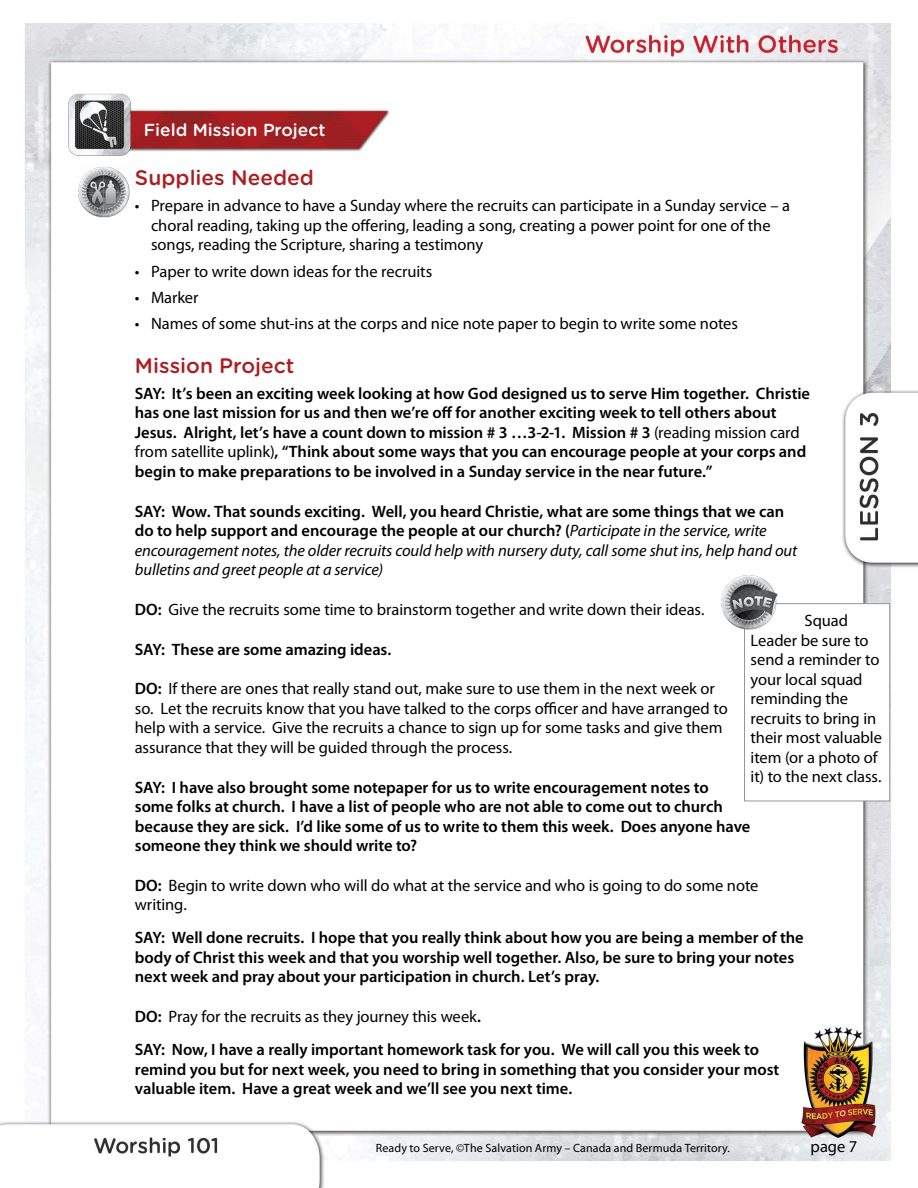
<style>
.page{position:relative;width:918px;height:1188px;background:#fff}
.page>*{position:absolute;margin:0;border:0;box-sizing:border-box;transform-origin:0 0}
.t1{font:500 21px "Gotham Rounded";color:#ab1f23}
.t2{font:500 17.4px "Gotham Rounded";color:#fff}
.t3{font:600 16.5px/19.5px "Myriad Pro";color:#000}
.t4{font:16.5px/19.5px "Myriad Pro";letter-spacing:-.005em;color:#000}
.t5{font:italic 16.5px/19.5px "Myriad Pro";letter-spacing:-.005em;color:#000}
.t6{font:12px "Myriad Pro";letter-spacing:.01em;color:#000}
.s1{font-weight:400}
.s2{font-weight:600;font-style:normal}
.s3{font-weight:600}
</style>
<div class="page">
<img style="left:0;top:23px;width:918px;height:1165px">
<img style="left:133px;top:107px;width:257px;height:45px">
<img style="left:68px;top:92px;width:65px;height:66px">
<img style="left:77px;top:162px;width:54px;height:55px">
<div style="left:744px;top:603px;width:146px;height:198px;background:#fff;border:1px solid #939598"></div>
<img style="left:719px;top:574px;width:60px;height:59px">
<p class="t2" style="left:144px;top:117px;width:183px">Field Mission Project</p>
<p class="t1" style="left:135px;top:163px;width:181px">Supplies Needed</p>
<p class="t4" style="left:151px;top:196px;width:641px;text-indent:-16px">• Prepare in advance to have a Sunday where the recruits can participate in a Sunday service – a choral reading, taking up the offering, leading a song, creating a power point for one of the songs, reading the Scripture, sharing a testimony</p>
<p class="t4" style="left:135px;top:261px;width:299px">• Paper to write down ideas for the recruits</p>
<p class="t4" style="left:135px;top:287px;width:65px">• Marker</p>
<p class="t4" style="left:135px;top:314px;width:605px">• Names of some shut-ins at the corps and nice note paper to begin to write some notes</p>
<p class="t1" style="left:135px;top:350px;width:161px">Mission Project</p>
<p class="t3" style="left:135px;top:383px;width:677px">SAY: It’s been an exciting week looking at how God designed us to serve Him together. Christie has one last mission for us and then we’re off for another exciting week to tell others about Jesus. Alright, let’s have a count down to mission # 3 …3-2-1. Mission # 3 <span class="s1">(reading mission card from satellite uplink)</span>, “Think about some ways that you can encourage people at your corps and begin to make preparations to be involved in a Sunday service in the near future.”</p>
<p class="t5" style="left:135px;top:501px;width:664px"><span class="s2">SAY: Wow. That sounds exciting. Well, you heard Christie, what are some things that we can do to help support and encourage the people at our church? (</span>Participate in the service, write encouragement notes, the older recruits could help with nursery duty, call some shut ins, help hand out bulletins and greet people at a service)</p>
<p class="t4" style="left:135px;top:599px;width:571px"><span class="s3">DO:</span> Give the recruits some time to brainstorm together and write down their ideas.</p>
<p class="t3" style="left:135px;top:639px;width:258px">SAY: These are some amazing ideas.</p>
<p class="t4" style="left:135px;top:679px;width:594px"><span class="s3">DO:</span> If there are ones that really stand out, make sure to use them in the next week or so. Let the recruits know that you have talked to the corps officer and have arranged to help with a service. Give the recruits a chance to sign up for some tasks and give them assurance that they will be guided through the process.</p>
<p class="t3" style="left:135px;top:777px;width:617px">SAY: I have also brought some notepaper for us to write encouragement notes to some folks at church. I have a list of people who are not able to come out to church because they are sick. I’d like some of us to write to them this week. Does anyone have someone they think we should write to?</p>
<p class="t4" style="left:135px;top:875px;width:625px"><span class="s3">DO:</span> Begin to write down who will do what at the service and who is going to do some note writing.</p>
<p class="t3" style="left:135px;top:928px;width:670px">SAY: Well done recruits. I hope that you really think about how you are being a member of the body of Christ this week and that you worship well together. Also, be sure to bring your notes next week and pray about your participation in church. Let’s pray.</p>
<p class="t3" style="left:135px;top:1000px;width:626px;line-height:33px">DO: <span class="s1">Pray for the recruits as they journey this week</span>.<br>SAY: Now, I have a really important homework task for you. We will call you this week to</p>
<p class="t3" style="left:135px;top:1059px;width:646px">remind you but for next week, you need to bring in something that you consider your most valuable item. Have a great week and we’ll see you next time.</p>
<p class="t4" style="left:751px;top:611px;width:133px;text-indent:54px">Squad<br>Leader be sure to send a reminder to your local squad reminding the recruits to bring in their most valuable item (or a photo of it) to the next class.</p>
<p class="t6" style="left:376px;top:1141px;width:356px">Ready to Serve, ©The Salvation Army – Canada and Bermuda Territory.</p>
<p class="t4" style="left:811px;top:1136px;width:48px">page 7</p>
</div>
